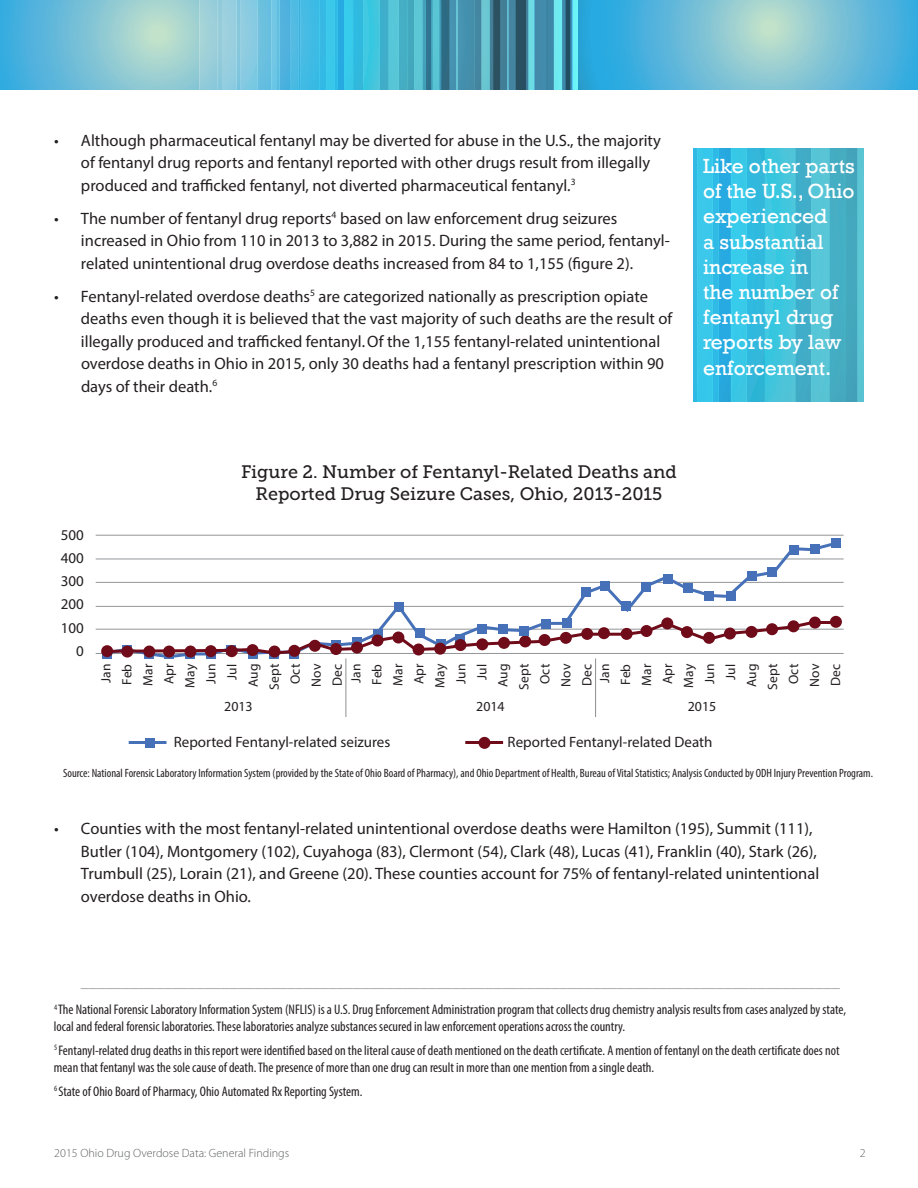
<style>
.page{position:relative;width:918px;height:1188px;background:#fff}
.page>*{position:absolute;margin:0;border:0;box-sizing:border-box;transform-origin:0 0}
.t1{font:21px/25.2px "Rockwell";color:#fff}
.t2{font:18px/21.6px "Museo Slab 500";color:#231f20;text-align:center}
.t3{font:16.5px/22.5px "Myriad Pro";color:#231f20}
.t4{font:300 16.5px "Myriad Pro";color:#9f9d9f}
.t5{font:15px/23.2px "Myriad Pro";color:#231f20;text-align:right}
.t6{font:condensed 13.95px/16.6px "Myriad Pro";color:#231f20}
.t7{font:13.95px "Myriad Pro";color:#231f20}
.t8{font:13.5px/21px "Myriad Pro";color:#231f20;text-align:right}
.t9{font:condensed 12px "Myriad Pro";color:#231f20}
.t10{font:300 12px "Myriad Pro";color:#5d5f61}
</style>
<div class="page">
<svg style="left:578px;top:0;width:340px;height:90px;background:#69bcd8"></svg>
<svg style="left:0;top:0;width:199px;height:90px;background:#7ec4d5"></svg>
<svg style="left:199px;top:0;width:379px;height:90px;background:#53aec8"></svg>
<svg style="left:693px;top:148px;width:171px;height:254px;background:#3ebbd8"></svg>
<hr style="left:96px;top:535px;width:748px;height:1px;background:#939598">
<hr style="left:96px;top:559px;width:748px;height:1px;background:#939598">
<hr style="left:96px;top:582px;width:748px;height:1px;background:#939598">
<hr style="left:96px;top:606px;width:748px;height:1px;background:#939598">
<hr style="left:96px;top:629px;width:748px;height:1px;background:#939598">
<hr style="left:96px;top:653px;width:748px;height:1px;background:#939598">
<div style="left:830px;top:616px;width:12px;height:12px;background:#700b1a;border-radius:50%"></div>
<div style="left:831px;top:538px;width:10px;height:10px;background:#4671b8"></div>
<svg style="left:102px;top:543px;width:734px;height:117px"></svg>
<svg style="left:101px;top:645px;width:12px;height:12px"></svg>
<svg style="left:143px;top:646px;width:12px;height:12px"></svg>
<svg style="left:163px;top:646px;width:12px;height:12px"></svg>
<svg style="left:184px;top:646px;width:12px;height:12px"></svg>
<svg style="left:268px;top:646px;width:12px;height:12px"></svg>
<svg style="left:121px;top:646px;width:12px;height:12px"></svg>
<svg style="left:104px;top:620px;width:730px;height:36px"></svg>
<div style="left:145px;top:738px;width:10px;height:10px;background:#4671b8"></div>
<div style="left:478px;top:737px;width:12px;height:12px;background:#700b1a;border-radius:50%"></div>
<hr style="left:129px;top:741px;width:38px;height:3px;background:#4671b8">
<hr style="left:465px;top:741px;width:38px;height:3px;background:#700b1a">
<hr style="left:346px;top:658px;width:1px;height:59px;background:#918e90">
<hr style="left:595px;top:658px;width:1px;height:59px;background:#918e90">
<p class="t3" style="left:81px;top:129px;width:582px;text-indent:-27px">• Although pharmaceutical fentanyl may be diverted for abuse in the U.S., the majority of fentanyl drug reports and fentanyl reported with other drugs result from illegally produced and trafficked fentanyl, not diverted pharmaceutical fentanyl.<sup>3</sup></p>
<p class="t3" style="left:81px;top:207px;width:590px;text-indent:-27px">• The number of fentanyl drug reports<sup>4</sup> based on law enforcement drug seizures increased in Ohio from 110 in 2013 to 3,882 in 2015. During the same period, fentanyl&shy;related unintentional drug overdose deaths increased from 84 to 1,155 (figure 2).</p>
<p class="t3" style="left:81px;top:285px;width:593px;text-indent:-27px">• Fentanyl-related overdose deaths<sup>5</sup> are categorized nationally as prescription opiate deaths even though it is believed that the vast majority of such deaths are the result of illegally produced and trafficked fentanyl.Of the 1,155 fentanyl-related unintentional overdose deaths in Ohio in 2015, only 30 deaths had a fentanyl prescription within 90 days of their death.<sup>6</sup></p>
<p class="t1" style="left:703px;top:154px;width:153px">Like other parts of the U.S., Ohio experienced<br>a substantial increase in<br>the number of fentanyl drug reports by law enforcement.</p>
<p class="t5" style="left:61px;top:523px;width:25px">500<br>400<br>300<br>200<br>100<br>0</p>
<p class="t2" style="left:241px;top:461px;width:437px">Figure 2. Number of Fentanyl-Related Deaths and<br>Reported Drug Seizure Cases, Ohio, 2013-2015</p>
<p class="t8" style="left:95px;top:690px;width:27px;rotate:-90deg">Jan<br>Feb<br>Mar<br>Apr<br>May<br>Jun<br>Jul<br>Aug<br>Sept<br>Oct<br>Nov<br>Dec</p>
<p class="t8" style="left:345px;top:690px;width:27px;rotate:-90deg">Jan<br>Feb<br>Mar<br>Apr<br>May<br>Jun<br>Jul<br>Aug<br>Sept<br>Oct<br>Nov<br>Dec</p>
<p class="t8" style="left:594px;top:690px;width:27px;rotate:-90deg">Jan<br>Feb<br>Mar<br>Apr<br>May<br>Jun<br>Jul<br>Aug<br>Sept<br>Oct<br>Nov<br>Dec</p>
<p class="t7" style="left:224px;top:697px;width:30px">2013</p>
<p class="t7" style="left:476px;top:697px;width:30px">2014</p>
<p class="t7" style="left:688px;top:697px;width:30px">2015</p>
<p class="t5" style="left:174px;top:730px;width:218px">Reported Fentanyl-related seizures</p>
<p class="t5" style="left:508px;top:731px;width:206px">Reported Fentanyl-related Death</p>
<p class="t9" style="left:63px;top:766px;width:812px">Source: National Forensic Laboratory Information System (provided by the State of Ohio Board of Pharmacy), and Ohio Department of Health, Bureau of Vital Statistics; Analysis Conducted by ODH Injury Prevention Program.</p>
<p class="t3" style="left:81px;top:817px;width:740px;text-indent:-27px">• Counties with the most fentanyl-related unintentional overdose deaths were Hamilton (195), Summit (111), Butler (104), Montgomery (102), Cuyahoga (83), Clermont (54), Clark (48), Lucas (41), Franklin (40), Stark (26), Trumbull (25), Lorain (21), and Greene (20). These counties account for 75% of fentanyl-related unintentional overdose deaths in Ohio.</p>
<p class="t4" style="left:81px;top:973px;width:760px">____________________________________________________________________________________________</p>
<p class="t6" style="left:54px;top:1001px;width:794px"><sup>4</sup> The National Forensic Laboratory Information System (NFLIS) is a U.S. Drug Enforcement Administration program that collects drug chemistry analysis results from cases analyzed by state, local and federal forensic laboratories. These laboratories analyze substances secured in law enforcement operations across the country.</p>
<p class="t6" style="left:54px;top:1042px;width:787px"><sup>5</sup> Fentanyl-related drug deaths in this report were identified based on the literal cause of death mentioned on the death certificate. A mention of fentanyl on the death certificate does not mean that fentanyl was the sole cause of death. The presence of more than one drug can result in more than one mention from a single death.</p>
<p class="t6" style="left:54px;top:1083px;width:310px"><sup>6</sup> State of Ohio Board of Pharmacy, Ohio Automated Rx Reporting System.</p>
<p class="t10" style="left:54px;top:1146px;width:237px">2015 Ohio Drug Overdose Data: General Findings</p>
<p class="t10" style="left:860px;top:1146px;width:7px">2</p>
</div>
